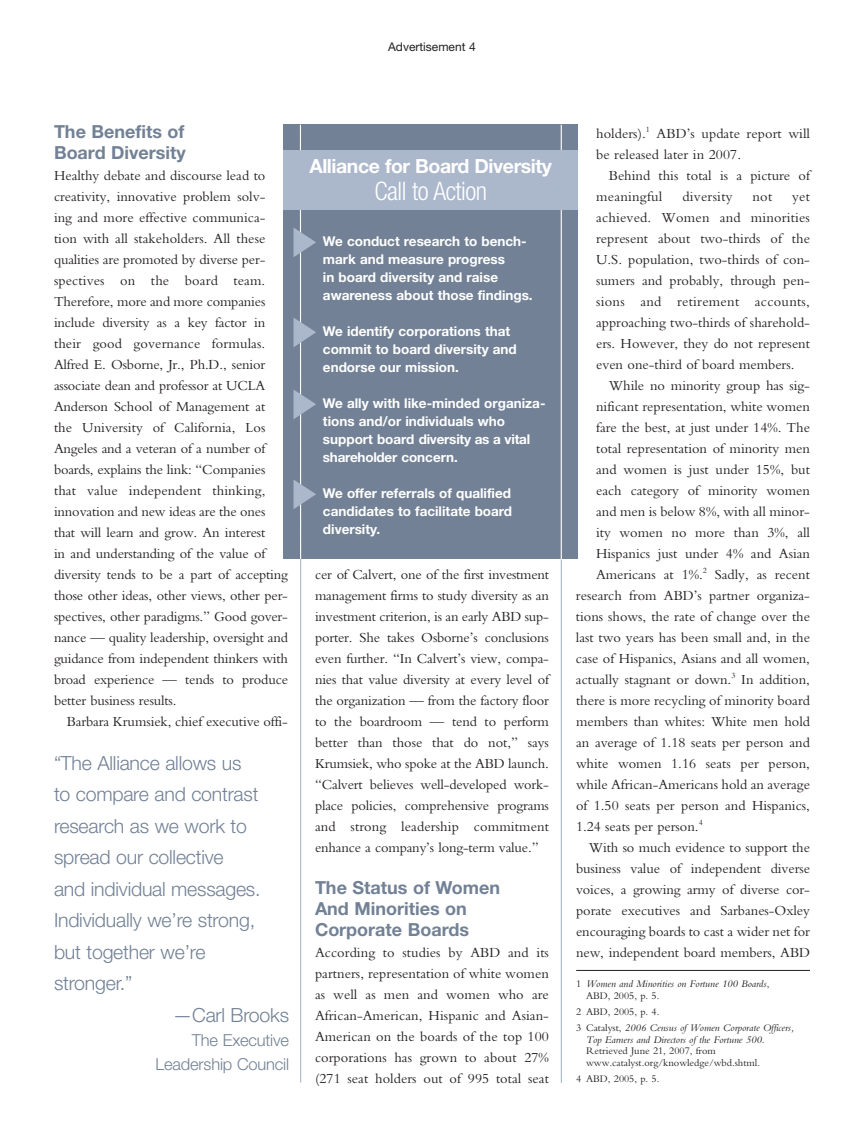
<style>
.page{position:relative;width:864px;height:1134px;background:#fff}
.page>*{position:absolute;margin:0;border:0;box-sizing:border-box;transform-origin:0 0}
.t1{font:300 condensed 25.5px "Helvetica Neue LT Std";letter-spacing:-.02em;color:#fff}
.t2{font:300 19.5px "Helvetica Neue LT Std";letter-spacing:-.01em;color:#728195}
.t3{font:700 19.5px "Helvetica Neue LT Std";letter-spacing:-.02em;color:#fff}
.t4{font:700 18px/21px "Helvetica Neue LT Std";color:#728195}
.t5{font:300 16.5px/24px "Helvetica Neue LT Std";letter-spacing:-.01em;color:#728195;text-align:right}
.t6{font:14.4px/21px "Bembo Std";color:#231f20}
.t7{font:14.4px "Bembo Std";letter-spacing:.02em;color:#231f20}
.t8{font:700 13.5px/18px "Helvetica Neue LT Std";color:#fff}
.t9{font:12px "Helvetica Neue LT Std";color:#231f20}
.t10{font:10.5px/11.7px "Bembo Std";color:#231f20}
.t11{font:italic 10.5px/11.7px "Bembo Std";color:#231f20}
.s1{font-style:normal}
.s2{font-style:italic}
</style>
<div class="page">
<hr style="left:300px;top:169px;width:1px;height:914px;background:#abb7cb">
<hr style="left:561px;top:125px;width:1px;height:958px;background:#abb7cb">
<div style="left:283px;top:125px;width:295px;height:434px;background:#728195"></div>
<hr style="left:561px;top:125px;width:1px;height:435px;background:#fff">
<hr style="left:300px;top:125px;width:1px;height:434px;background:#fff">
<div style="left:283px;top:150px;width:295px;height:60px;background:#abb7cb"></div>
<svg style="left:294px;top:318px;width:22px;height:29px"></svg>
<svg style="left:294px;top:227px;width:22px;height:30px"></svg>
<svg style="left:294px;top:389px;width:22px;height:30px"></svg>
<svg style="left:294px;top:479px;width:22px;height:30px"></svg>
<hr style="left:576px;top:970px;width:234px;height:1px;background:#231f20">
<p class="t9" style="left:388px;top:42px;width:89px">Advertisement 4</p>
<p class="t4" style="left:54px;top:123px;width:133px">The Benefits of<br>Board Diversity</p>
<p class="t6" style="left:54px;top:166px;width:236px">Healthy debate and discourse lead to creativity, innovative problem solv-<br>ing and more effective communica&shy;tion with all stakeholders. All these qualities are promoted by diverse per&shy;spectives on the board team.<br>Therefore, more and more companies include diversity as a key factor in their good governance formulas.<br>Alfred E. Osborne, Jr., Ph.D., senior associate dean and professor at UCLA Anderson School of Management at<br>the University of California, Los Angeles and a veteran of a number of boards, explains the link: “Companies that value independent thinking, innovation and new ideas are the ones that will learn and grow. An interest<br>in and understanding of the value of diversity tends to be a part of accepting those other ideas, other views, other per&shy;spectives, other paradigms.” Good gover&shy;nance — quality leadership, oversight and guidance from independent thinkers with broad experience — tends to produce better business results.</p>
<p class="t6" style="left:67px;top:712px;width:223px">Barbara Krumsiek, chief executive offi-</p>
<h2 class="t2" style="left:54px;top:756px;width:189px">“The Alliance allows us</h2>
<h2 class="t2" style="left:54px;top:787px;width:206px">to compare and contrast</h2>
<h2 class="t2" style="left:54px;top:819px;width:195px">research as we work to</h2>
<h2 class="t2" style="left:54px;top:850px;width:171px">spread our collective</h2>
<h2 class="t2" style="left:54px;top:882px;width:208px">and individual messages.</h2>
<h2 class="t2" style="left:54px;top:913px;width:203px">Individually we’re strong,</h2>
<h2 class="t2" style="left:54px;top:945px;width:153px">but together we’re</h2>
<h2 class="t2" style="left:54px;top:976px;width:80px">stronger.”</h2>
<h2 class="t2" style="left:173px;top:1008px;width:118px">—Carl Brooks</h2>
<p class="t5" style="left:156px;top:1029px;width:135px">The Executive<br>Leadership Council</p>
<h2 class="t3" style="left:309px;top:159px;width:244px">Alliance for Board Diversity</h2>
<h1 class="t1" style="left:374px;top:181px;width:114px">Call to Action</h1>
<p class="t8" style="left:323px;top:234px;width:211px">We conduct research to bench&shy;mark and measure progress<br>in board diversity and raise awareness about those findings.</p>
<p class="t8" style="left:323px;top:324px;width:195px">We identify corporations that commit to board diversity and endorse our mission.</p>
<p class="t8" style="left:323px;top:396px;width:224px">We ally with like-minded organiza&shy;tions and/or individuals who support board diversity as a vital shareholder concern.</p>
<p class="t8" style="left:323px;top:486px;width:191px;text-align:justify">We offer referrals of qualified candidates to facilitate board diversity.</p>
<p class="t6" style="left:315px;top:565px;width:236px;text-align:justify">cer of Calvert, one of the first investment management firms to study diversity as an investment criterion, is an early ABD sup&shy;porter. She takes Osborne’s conclusions even further. “In Calvert’s view, compa&shy;nies that value diversity at every level of the organization — from the factory floor to the boardroom — tend to perform better than those that do not,” says Krumsiek, who spoke at the ABD launch. “Calvert believes well-developed work&shy;place policies, comprehensive programs and strong leadership commitment enhance a company’s long-term value.”</p>
<p class="t4" style="left:315px;top:879px;width:187px">The Status of Women<br>And Minorities on<br>Corporate Boards</p>
<p class="t6" style="left:315px;top:943px;width:235px;text-align:justify">According to studies by ABD and its partners, representation of white women as well as men and women who are African-American, Hispanic and Asian-American on the boards of the top 100 corporations has grown to about 27% (271 seat holders out of 995 total seat</p>
<p class="t6" style="left:596px;top:124px;width:215px">holders).<sup>1</sup> ABD’s update report will be released later in 2007.</p>
<p class="t6" style="left:596px;top:166px;width:215px;text-indent:13px">Behind this total is a picture of meaningful</p>
<p class="t7" style="left:682px;top:191px;width:52px">diversity</p>
<p class="t6" style="left:752px;top:187px;width:21px">not</p>
<p class="t6" style="left:596px;top:187px;width:215px;text-align:justify;text-indent:196px">yet achieved. Women and minorities represent about two-thirds of the U.S. population, two-thirds of con&shy;sumers and probably, through pen&shy;sions and retirement accounts, approaching two-thirds of sharehold&shy;ers. However, they do not represent even one-third of board members.</p>
<p class="t6" style="left:609px;top:376px;width:203px">While no minority group has sig-</p>
<p class="t6" style="left:596px;top:397px;width:215px">nificant representation, white women</p>
<p class="t6" style="left:596px;top:418px;width:215px">fare the best, at just under 14%. The</p>
<p class="t6" style="left:596px;top:439px;width:215px">total representation of minority men</p>
<p class="t6" style="left:596px;top:460px;width:215px">and women is just under 15%, but</p>
<p class="t6" style="left:596px;top:481px;width:215px">each category of minority women</p>
<p class="t6" style="left:596px;top:502px;width:215px">and men is below 8%, with all minor-</p>
<p class="t6" style="left:596px;top:523px;width:215px">ity women no more than 3%, all</p>
<p class="t6" style="left:596px;top:544px;width:215px">Hispanics just under 4% and Asian</p>
<p class="t6" style="left:596px;top:565px;width:215px">Americans at 1%.<sup>2</sup> Sadly, as recent</p>
<p class="t6" style="left:576px;top:586px;width:236px">research from ABD’s partner organiza-</p>
<p class="t6" style="left:576px;top:607px;width:236px">tions shows, the rate of change over the</p>
<p class="t6" style="left:576px;top:628px;width:236px">last two years has been small and, in the</p>
<p class="t6" style="left:576px;top:649px;width:235px">case of Hispanics, Asians and all women,</p>
<p class="t6" style="left:576px;top:670px;width:235px">actually stagnant or down.<sup>3</sup> In addition,</p>
<p class="t6" style="left:576px;top:691px;width:236px">there is more recycling of minority board</p>
<p class="t6" style="left:576px;top:712px;width:236px">members than whites: White men hold</p>
<p class="t6" style="left:576px;top:733px;width:236px">an average of 1.18 seats per person and</p>
<p class="t6" style="left:576px;top:754px;width:236px">white women 1.16 seats per person,</p>
<p class="t6" style="left:576px;top:775px;width:236px">while African-Americans hold an average</p>
<p class="t6" style="left:576px;top:796px;width:235px">of 1.50 seats per person and Hispanics,</p>
<p class="t6" style="left:576px;top:817px;width:128px">1.24 seats per person.<sup>4</sup></p>
<p class="t6" style="left:589px;top:838px;width:223px">With so much evidence to support the</p>
<p class="t6" style="left:576px;top:859px;width:236px">business value of independent diverse</p>
<p class="t6" style="left:576px;top:880px;width:236px">voices, a growing army of diverse cor-</p>
<p class="t6" style="left:576px;top:901px;width:236px">porate executives and Sarbanes-Oxley</p>
<p class="t6" style="left:576px;top:922px;width:236px">encouraging boards to cast a wider net for</p>
<p class="t6" style="left:576px;top:943px;width:236px">new, independent board members, ABD</p>
<p class="t11" style="left:586px;top:979px;width:185px;text-indent:-10px"><span class="s1">1</span> Women and Minorities on Fortune 100 Boards<span class="s1">,<br>ABD, 2005, p. 5.</span></p>
<p class="t11" style="left:576px;top:1004px;width:219px;line-height:16.2px"><span class="s1">2 ABD, 2005, p. 4.<br>3 Catalyst,</span> 2006 Census of Women Corporate Officers,</p>
<p class="t10" style="left:586px;top:1034px;width:180px"><span class="s2">Top Earners and Directors of the Fortune 500</span>.<br>Retrieved June 21, 2007, from www.catalyst.org/knowledge/wbd.shtml.</p>
<p class="t10" style="left:576px;top:1074px;width:85px">4 ABD, 2005, p. 5.</p>
</div>
